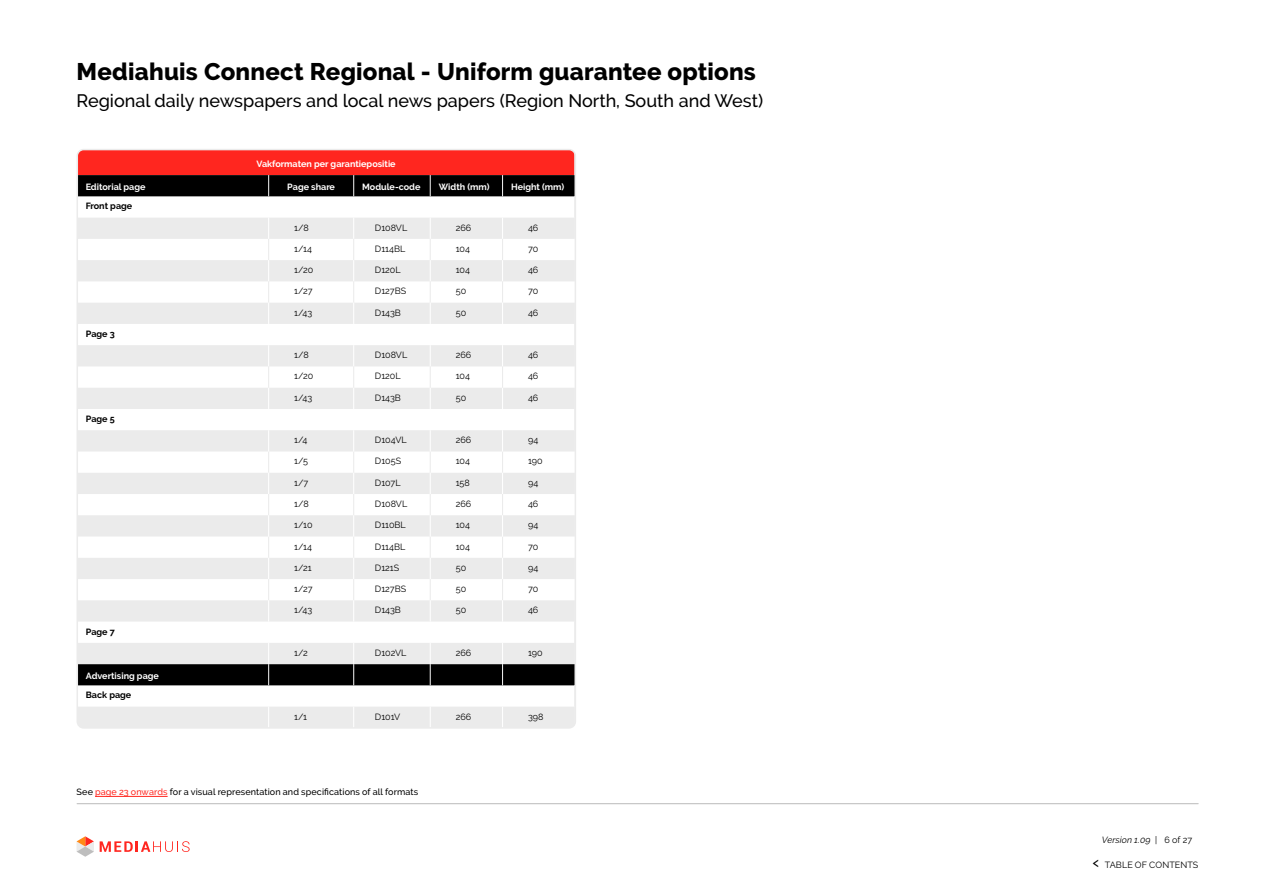
<style>
.page{position:relative;width:1263px;height:893px;background:#fff}
.page>*{position:absolute;margin:0;border:0;box-sizing:border-box;transform-origin:0 0}
.t1{font:800 24px "Raleway";letter-spacing:.01em;color:#000}
.t2{font:500 18px "Raleway";color:#000}
.t3{font:9px "Raleway";color:#000}
.t4{font:700 9px "Raleway";color:#fff}
.t5{font:500 9px "Raleway";letter-spacing:.01em;color:#000}
.t6{font:700 9px "Raleway";color:#000}
.t7{font:italic 9px "Raleway";letter-spacing:.01em;color:#000}
.s1{color:#ff261f}
.s2{font-weight:500;font-size:13.8px}
</style>
<div class="page">
<svg style="left:100px;top:841px;width:90px;height:11px"></svg>
<svg style="left:77px;top:836px;width:17px;height:21px"></svg>
<hr style="left:77px;top:803px;width:1121px;height:1px;background:#bebebe">
<hr style="left:95px;top:796px;width:73px;height:1px;background:#ff261f">
<div style="left:77px;top:150px;width:498px;height:25px;background:#ff261f"></div>
<svg style="left:80px;top:175px;width:493px;height:22px;background:#080808"></svg>
<svg style="left:80px;top:218px;width:493px;height:508px;fill:#ebebeb"></svg>
<svg style="left:353px;top:175px;width:1px;height:21px"></svg>
<svg style="left:430px;top:175px;width:1px;height:21px"></svg>
<svg style="left:502px;top:175px;width:1px;height:21px"></svg>
<svg style="left:430px;top:218px;width:1px;height:106px"></svg>
<svg style="left:502px;top:218px;width:1px;height:106px"></svg>
<svg style="left:268px;top:430px;width:1px;height:192px"></svg>
<svg style="left:353px;top:430px;width:1px;height:192px"></svg>
<svg style="left:430px;top:430px;width:1px;height:192px"></svg>
<svg style="left:502px;top:430px;width:1px;height:192px"></svg>
<svg style="left:353px;top:643px;width:1px;height:42px"></svg>
<svg style="left:430px;top:643px;width:1px;height:42px"></svg>
<svg style="left:502px;top:643px;width:1px;height:42px"></svg>
<svg style="left:268px;top:707px;width:1px;height:19px"></svg>
<svg style="left:353px;top:707px;width:1px;height:19px"></svg>
<svg style="left:430px;top:707px;width:1px;height:19px"></svg>
<svg style="left:502px;top:707px;width:1px;height:19px"></svg>
<svg style="left:353px;top:218px;width:1px;height:106px"></svg>
<svg style="left:268px;top:218px;width:1px;height:106px"></svg>
<svg style="left:268px;top:175px;width:1px;height:21px"></svg>
<svg style="left:268px;top:643px;width:1px;height:42px"></svg>
<svg style="left:268px;top:345px;width:1px;height:64px"></svg>
<svg style="left:353px;top:345px;width:1px;height:64px"></svg>
<svg style="left:430px;top:345px;width:1px;height:64px"></svg>
<svg style="left:502px;top:345px;width:1px;height:64px"></svg>
<div style="left:77px;top:149px;width:499px;height:580px;border:2px solid #ebebeb;border-radius:6px"></div>
<h1 class="t1" style="left:77px;top:58px;width:681px">Mediahuis Connect Regional - Uniform guarantee options</h1>
<h2 class="t2" style="left:77px;top:90px;width:688px">Regional daily newspapers and local news papers (Region North, South and West)</h2>
<p class="t4" style="left:256px;top:158px;width:141px">Vakformaten per garantiepositie</p>
<p class="t4" style="left:86px;top:182px;width:61px">Editorial page</p>
<p class="t4" style="left:287px;top:182px;width:49px">Page share</p>
<p class="t4" style="left:362px;top:182px;width:60px">Module-code</p>
<p class="t4" style="left:439px;top:182px;width:52px">Width (mm)</p>
<p class="t4" style="left:511px;top:182px;width:55px">Height (mm)</p>
<p class="t6" style="left:86px;top:201px;width:48px">Front page</p>
<p class="t3" style="left:294px;top:222px;width:16px">1/8</p>
<p class="t3" style="left:375px;top:222px;width:34px">D108VL</p>
<p class="t3" style="left:456px;top:222px;width:17px">266</p>
<p class="t3" style="left:528px;top:222px;width:12px">46</p>
<p class="t3" style="left:294px;top:243px;width:19px">1/14</p>
<p class="t3" style="left:375px;top:243px;width:32px">D114BL</p>
<p class="t3" style="left:456px;top:243px;width:16px">104</p>
<p class="t3" style="left:528px;top:243px;width:12px">70</p>
<p class="t3" style="left:294px;top:265px;width:21px">1/20</p>
<p class="t3" style="left:375px;top:265px;width:27px">D120L</p>
<p class="t3" style="left:456px;top:265px;width:16px">104</p>
<p class="t3" style="left:528px;top:265px;width:12px">46</p>
<p class="t3" style="left:294px;top:286px;width:20px">1/27</p>
<p class="t3" style="left:375px;top:286px;width:33px">D127BS</p>
<p class="t3" style="left:456px;top:286px;width:12px">50</p>
<p class="t3" style="left:528px;top:286px;width:12px">70</p>
<p class="t3" style="left:294px;top:307px;width:20px">1/43</p>
<p class="t3" style="left:375px;top:307px;width:28px">D143B</p>
<p class="t3" style="left:456px;top:307px;width:12px">50</p>
<p class="t3" style="left:528px;top:307px;width:12px">46</p>
<p class="t6" style="left:86px;top:329px;width:31px">Page 3</p>
<p class="t3" style="left:294px;top:350px;width:16px">1/8</p>
<p class="t3" style="left:375px;top:350px;width:34px">D108VL</p>
<p class="t3" style="left:456px;top:350px;width:17px">266</p>
<p class="t3" style="left:528px;top:350px;width:12px">46</p>
<p class="t3" style="left:294px;top:371px;width:21px">1/20</p>
<p class="t3" style="left:375px;top:371px;width:27px">D120L</p>
<p class="t3" style="left:456px;top:371px;width:16px">104</p>
<p class="t3" style="left:528px;top:371px;width:12px">46</p>
<p class="t3" style="left:294px;top:392px;width:20px">1/43</p>
<p class="t3" style="left:375px;top:392px;width:28px">D143B</p>
<p class="t3" style="left:456px;top:392px;width:12px">50</p>
<p class="t3" style="left:528px;top:392px;width:12px">46</p>
<p class="t6" style="left:86px;top:414px;width:30px">Page 5</p>
<p class="t3" style="left:294px;top:435px;width:15px">1/4</p>
<p class="t3" style="left:375px;top:435px;width:33px">D104VL</p>
<p class="t3" style="left:456px;top:435px;width:17px">266</p>
<p class="t3" style="left:528px;top:435px;width:12px">94</p>
<p class="t3" style="left:294px;top:456px;width:15px">1/5</p>
<p class="t3" style="left:375px;top:456px;width:28px">D105S</p>
<p class="t3" style="left:456px;top:456px;width:16px">104</p>
<p class="t3" style="left:528px;top:456px;width:16px">190</p>
<p class="t3" style="left:294px;top:477px;width:16px">1/7</p>
<p class="t3" style="left:375px;top:477px;width:27px">D107L</p>
<p class="t3" style="left:456px;top:477px;width:16px">158</p>
<p class="t3" style="left:528px;top:477px;width:12px">94</p>
<p class="t3" style="left:294px;top:499px;width:16px">1/8</p>
<p class="t3" style="left:375px;top:499px;width:34px">D108VL</p>
<p class="t3" style="left:456px;top:499px;width:17px">266</p>
<p class="t3" style="left:528px;top:499px;width:12px">46</p>
<p class="t3" style="left:294px;top:520px;width:20px">1/10</p>
<p class="t3" style="left:375px;top:520px;width:32px">D110BL</p>
<p class="t3" style="left:456px;top:520px;width:16px">104</p>
<p class="t3" style="left:528px;top:520px;width:12px">94</p>
<p class="t3" style="left:294px;top:541px;width:19px">1/14</p>
<p class="t3" style="left:375px;top:541px;width:32px">D114BL</p>
<p class="t3" style="left:456px;top:541px;width:16px">104</p>
<p class="t3" style="left:528px;top:541px;width:12px">70</p>
<p class="t3" style="left:294px;top:562px;width:19px">1/21</p>
<p class="t3" style="left:375px;top:562px;width:26px">D121S</p>
<p class="t3" style="left:456px;top:562px;width:12px">50</p>
<p class="t3" style="left:528px;top:562px;width:12px">94</p>
<p class="t3" style="left:294px;top:584px;width:20px">1/27</p>
<p class="t3" style="left:375px;top:584px;width:33px">D127BS</p>
<p class="t3" style="left:456px;top:584px;width:12px">50</p>
<p class="t3" style="left:528px;top:584px;width:12px">70</p>
<p class="t3" style="left:294px;top:605px;width:20px">1/43</p>
<p class="t3" style="left:375px;top:605px;width:28px">D143B</p>
<p class="t3" style="left:456px;top:605px;width:12px">50</p>
<p class="t3" style="left:528px;top:605px;width:12px">46</p>
<p class="t6" style="left:86px;top:626px;width:31px">Page 7</p>
<p class="t3" style="left:294px;top:647px;width:15px">1/2</p>
<p class="t3" style="left:375px;top:647px;width:33px">D102VL</p>
<p class="t3" style="left:456px;top:647px;width:17px">266</p>
<p class="t3" style="left:528px;top:647px;width:16px">190</p>
<p class="t4" style="left:86px;top:671px;width:75px">Advertising page</p>
<p class="t6" style="left:86px;top:690px;width:47px">Back page</p>
<p class="t3" style="left:294px;top:711px;width:14px">1/1</p>
<p class="t3" style="left:375px;top:711px;width:27px">D101V</p>
<p class="t3" style="left:456px;top:711px;width:17px">266</p>
<p class="t3" style="left:528px;top:711px;width:17px">398</p>
<p class="t5" style="left:77px;top:787px;width:343px">See <span class="s1">page 23 onwards</span> for a visual representation and specifications of all formats</p>
<p class="t7" style="left:1102px;top:835px;width:57px">Version 1.09 |</p>
<p class="t3" style="left:1164px;top:835px;width:29px">6 of 27</p>
<p class="t3" style="left:1093px;top:859px;width:107px"><span class="s2">&lt;</span> TABLE OF CONTENTS</p>
</div>
